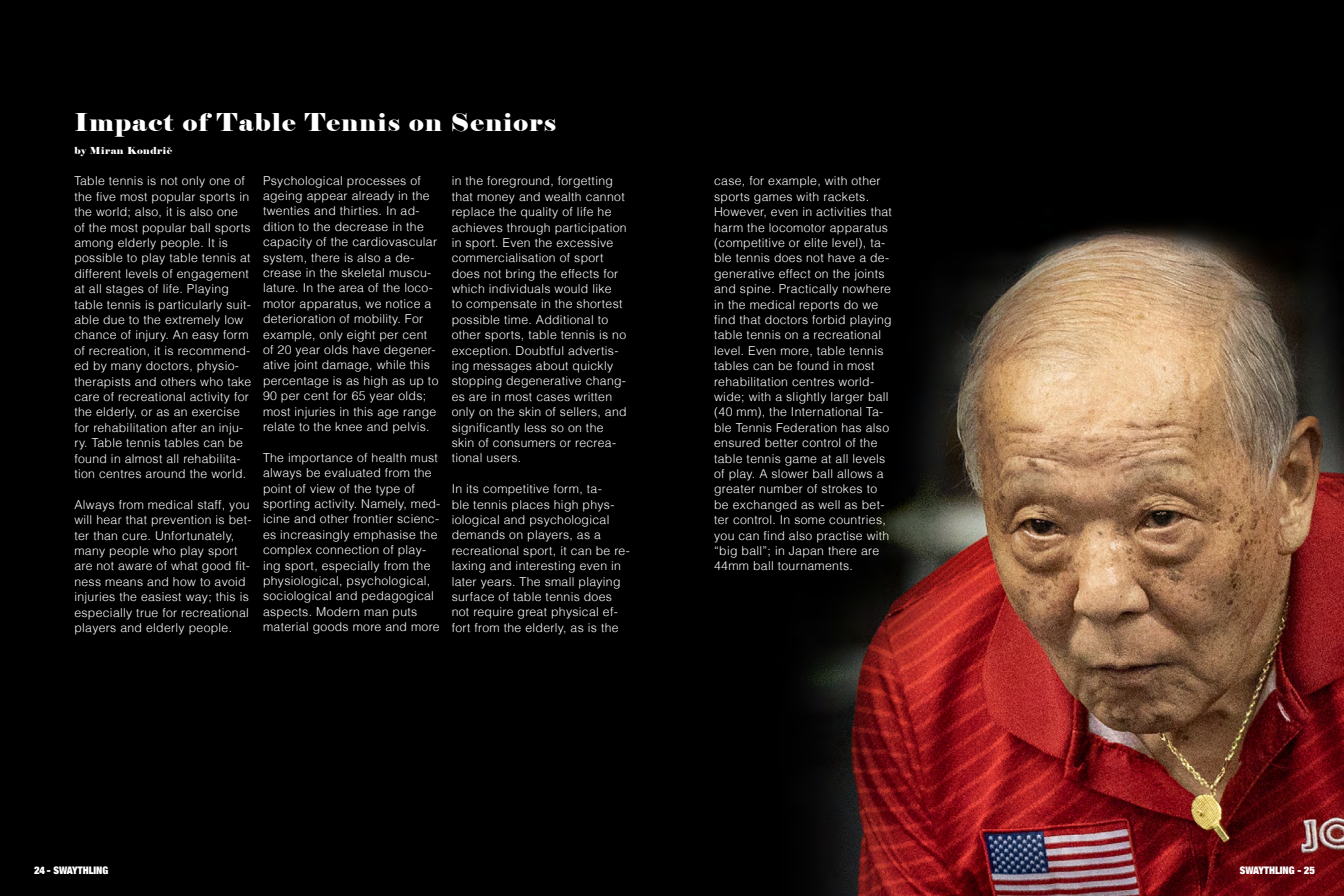
<style>
.page{position:relative;width:1344px;height:896px;background:#fff}
.page>*{position:absolute;margin:0;border:0;box-sizing:border-box;transform-origin:0 0}
.t1{font:24.5px "Elephant";letter-spacing:.05em;color:#fff;scale:1.05 1}
.t2{font:300 12.25px/15.4px "Helvetica";letter-spacing:.025em;color:#fff}
.t3{font:900 expanded 10.5px "Helvetica Neue";color:#fff}
.t4{font:9.62px "Elephant";letter-spacing:.05em;color:#fff;scale:1.05 1}
</style>
<div class="page">
<div style="left:677px;top:0;width:667px;height:896px;background:#000"></div>
<div style="left:0;top:0;width:677px;height:896px;background:#000"></div>
<img style="left:801px;top:224px;width:543px;height:672px">
<h1 class="t1" style="left:74px;top:107px;width:461px">Impact of Table Tennis on Seniors</h1>
<p class="t2" style="left:74px;top:173px;width:179px">Table tennis is not only one of the five most popular sports in the world; also, it is also one of the most popular ball sports among elderly people. It is possible to play table tennis at different levels of engagement at all stages of life. Playing table tennis is particularly suit&shy;able due to the extremely low chance of injury. An easy form of recreation, it is recommend&shy;ed by many doctors, physio&shy;therapists and others who take care of recreational activity for the elderly, or as an exercise for rehabilitation after an inju&shy;ry. Table tennis tables can be found in almost all rehabilita&shy;tion centres around the world.</p>
<p class="t2" style="left:74px;top:497px;width:179px">Always from medical staff, you will hear that prevention is bet&shy;ter than cure. Unfortunately, many people who play sport are not aware of what good fit&shy;ness means and how to avoid injuries the easiest way; this is especially true for recreational players and elderly people.</p>
<p class="t4" style="left:74px;top:145px;width:95px">by Miran Kondrič</p>
<p class="t2" style="left:263px;top:172px;width:177px">Psychological processes of ageing appear already in the twenties and thirties. In ad&shy;dition to the decrease in the capacity of the cardiovascular system, there is also a de&shy;crease in the skeletal muscu&shy;lature. In the area of the loco&shy;motor apparatus, we notice a deterioration of mobility. For example, only eight per cent of 20 year olds have degener&shy;ative joint damage, while this percentage is as high as up to<br>90 per cent for 65 year olds; most injuries in this age range relate to the knee and pelvis.</p>
<p class="t2" style="left:263px;top:450px;width:179px">The importance of health must always be evaluated from the point of view of the type of sporting activity. Namely, med&shy;icine and other frontier scienc&shy;es increasingly emphasise the complex connection of play&shy;ing sport, especially from the physiological, psychological, sociological and pedagogical aspects. Modern man puts material goods more and more</p>
<p class="t2" style="left:452px;top:173px;width:177px">in the foreground, forgetting that money and wealth cannot replace the quality of life he achieves through participation in sport. Even the excessive commercialisation of sport does not bring the effects for which individuals would like<br>to compensate in the shortest possible time. Additional to other sports, table tennis is no exception. Doubtful advertis&shy;ing messages about quickly stopping degenerative chang&shy;es are in most cases written only on the skin of sellers, and significantly less so on the skin of consumers or recrea&shy;tional users.</p>
<p class="t2" style="left:452px;top:481px;width:180px">In its competitive form, ta-<br>ble tennis places high phys&shy;iological and psychological demands on players, as a recreational sport, it can be re&shy;laxing and interesting even in later years. The small playing surface of table tennis does not require great physical ef&shy;fort from the elderly, as is the</p>
<p class="t2" style="left:714px;top:173px;width:179px">case, for example, with other sports games with rackets.<br>However, even in activities that harm the locomotor apparatus (competitive or elite level), ta&shy;ble tennis does not have a de&shy;generative effect on the joints and spine. Practically nowhere in the medical reports do we find that doctors forbid playing table tennis on a recreational level. Even more, table tennis tables can be found in most rehabilitation centres world&shy;wide; with a slightly larger ball (40 mm), the International Ta&shy;ble Tennis Federation has also ensured better control of the table tennis game at all levels of play. A slower ball allows a greater number of strokes to be exchanged as well as bet&shy;ter control. In some countries, you can find also practise with “big ball”; in Japan there are<br>44mm ball tournaments.</p>
<p class="t3" style="left:34px;top:863px;width:76px">24 - SWAYTHLING</p>
<p class="t3" style="left:1240px;top:863px;width:77px">SWAYTHLING - 25</p>
</div>
